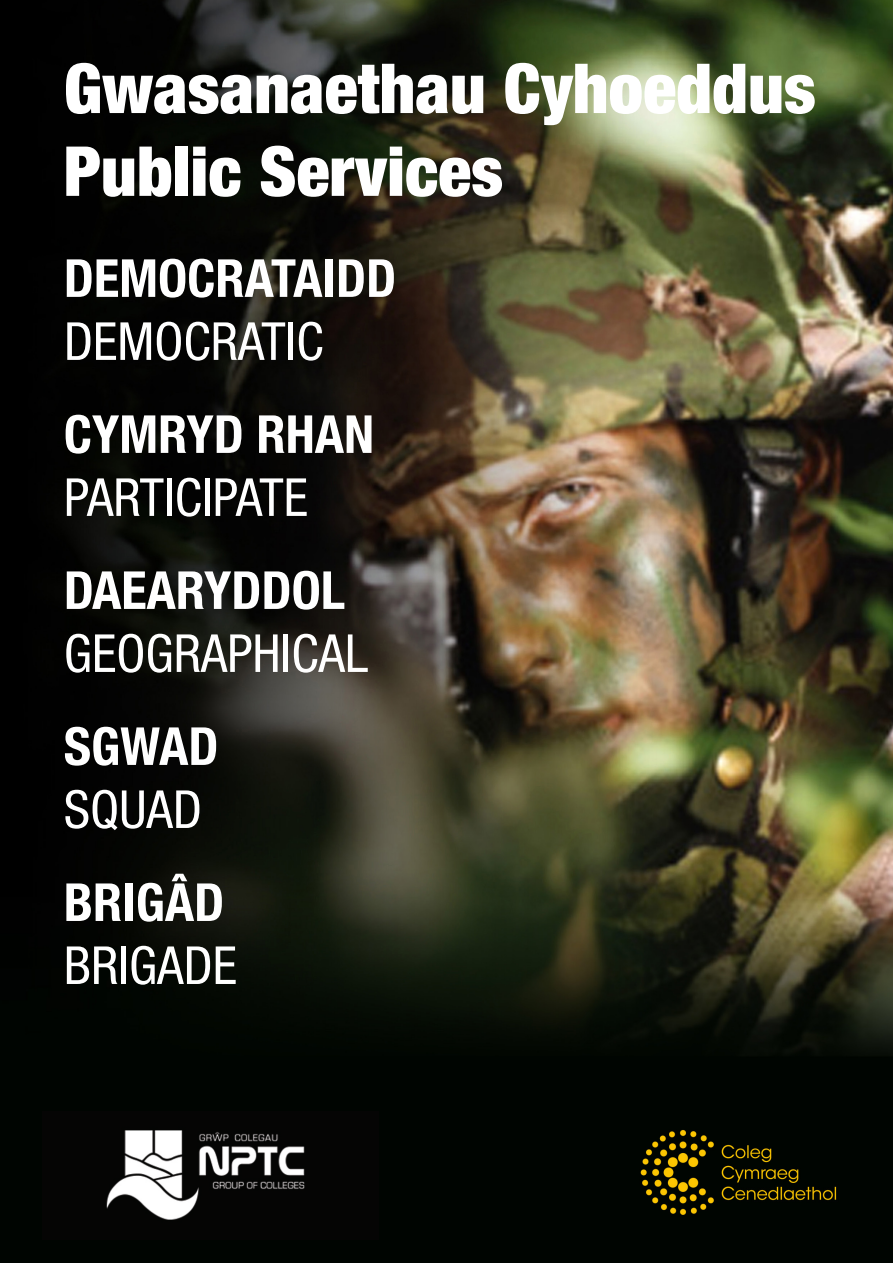
<style>
.page{position:relative;width:893px;height:1263px;background:#fff}
.page>*{position:absolute;margin:0;border:0;box-sizing:border-box;transform-origin:0 0}
.t1{font:900 condensed 69px "Helvetica Neue LT Pro";color:#fff}
.t2{font:condensed 52.5px "Helvetica Neue LT Pro";color:#fff}
.t3{font:700 condensed 52.5px "Helvetica Neue LT Pro";color:#fff}
</style>
<div class="page">
<img style="left:0;top:0;width:893px;height:1263px">
<img style="left:43px;top:1111px;width:335px;height:129px">
<p class="t1" style="left:64px;top:47px;width:754px">Gwasanaethau Cyhoeddus</p>
<p class="t1" style="left:64px;top:130px;width:441px">Public Services</p>
<p class="t3" style="left:64px;top:247px;width:334px">DEMOCRATAIDD</p>
<p class="t2" style="left:64px;top:310px;width:261px">DEMOCRATIC</p>
<p class="t3" style="left:64px;top:403px;width:312px">CYMRYD RHAN</p>
<p class="t2" style="left:64px;top:466px;width:246px">PARTICIPATE</p>
<p class="t3" style="left:64px;top:559px;width:283px">DAEARYDDOL</p>
<p class="t2" style="left:64px;top:622px;width:306px">GEOGRAPHICAL</p>
<p class="t3" style="left:64px;top:715px;width:156px">SGWAD</p>
<p class="t2" style="left:64px;top:778px;width:140px">SQUAD</p>
<p class="t3" style="left:64px;top:871px;width:162px">BRIGÂD</p>
<p class="t2" style="left:64px;top:934px;width:175px">BRIGADE</p>
</div>
